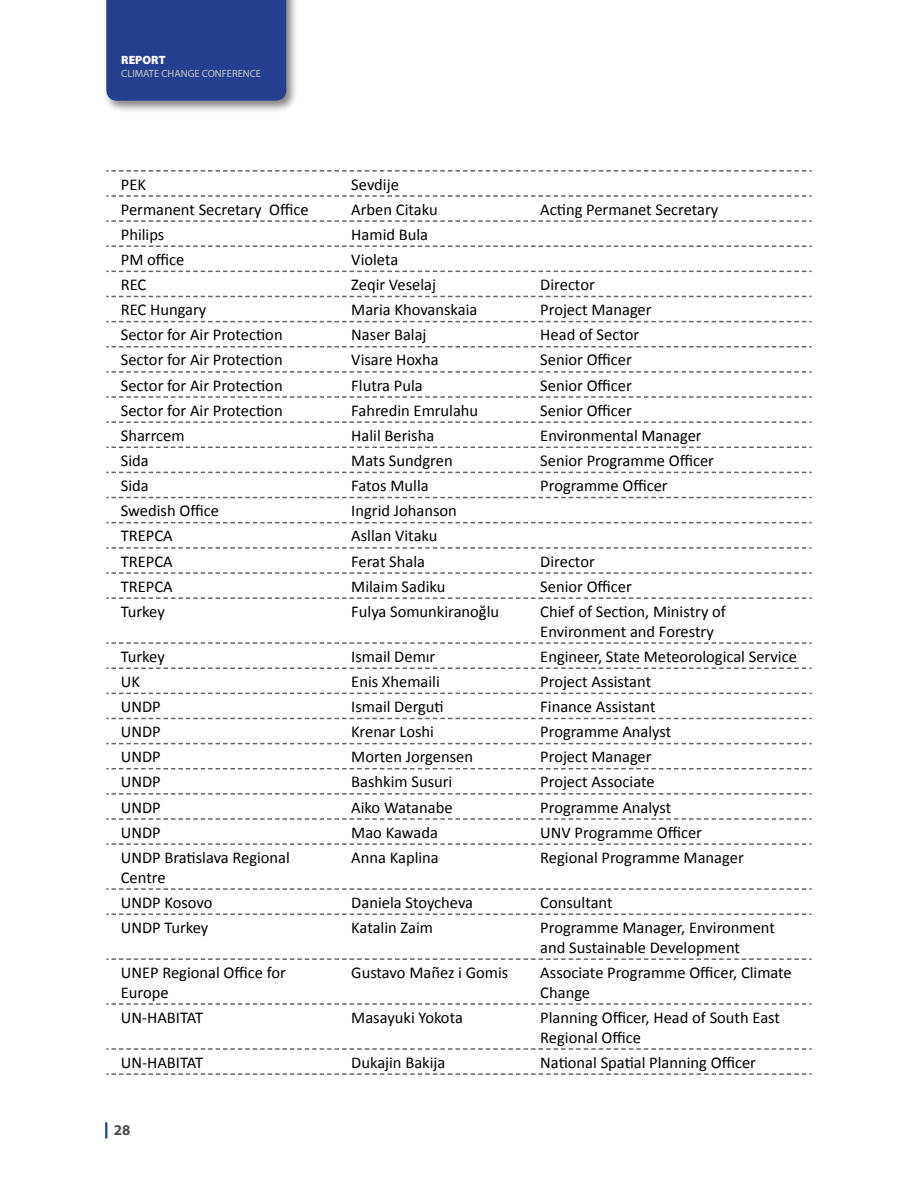
<style>
.page{position:relative;width:918px;height:1188px;background:#fff}
.page>*{position:absolute;margin:0;border:0;box-sizing:border-box;transform-origin:0 0}
.t1{font:16.5px/19.8px "Calibri";color:#000}
.t2{font:700 15px "Myriad Pro";color:#4d4d4f}
.t3{font:900 12px "Myriad Pro";color:#fff}
.t4{font:10.5px "Myriad Pro";color:#c6c8ca}
</style>
<div class="page">
<div style="left:103px;top:0;width:203px;height:120px;background:#000;opacity:.5"></div>
<div style="left:106px;top:0;width:180px;height:101px;background:#25408f"></div>
<svg style="left:105px;top:1122px;width:2px;height:17px"></svg>
<svg style="left:106px;top:170px;width:706px;height:2px"></svg>
<svg style="left:106px;top:195px;width:706px;height:2px"></svg>
<svg style="left:106px;top:220px;width:706px;height:2px"></svg>
<svg style="left:106px;top:245px;width:706px;height:2px"></svg>
<svg style="left:106px;top:271px;width:706px;height:1px"></svg>
<svg style="left:106px;top:296px;width:706px;height:1px"></svg>
<svg style="left:106px;top:321px;width:706px;height:1px"></svg>
<svg style="left:106px;top:346px;width:706px;height:1px"></svg>
<svg style="left:106px;top:371px;width:706px;height:2px"></svg>
<svg style="left:106px;top:396px;width:706px;height:2px"></svg>
<svg style="left:106px;top:421px;width:706px;height:2px"></svg>
<svg style="left:106px;top:447px;width:706px;height:1px"></svg>
<svg style="left:106px;top:472px;width:706px;height:1px"></svg>
<svg style="left:106px;top:497px;width:706px;height:1px"></svg>
<svg style="left:106px;top:522px;width:706px;height:1px"></svg>
<svg style="left:106px;top:547px;width:706px;height:2px"></svg>
<svg style="left:106px;top:572px;width:706px;height:2px"></svg>
<svg style="left:106px;top:597px;width:706px;height:2px"></svg>
<svg style="left:106px;top:642px;width:706px;height:2px"></svg>
<svg style="left:106px;top:667px;width:706px;height:2px"></svg>
<svg style="left:106px;top:693px;width:706px;height:1px"></svg>
<svg style="left:106px;top:718px;width:706px;height:1px"></svg>
<svg style="left:106px;top:743px;width:706px;height:1px"></svg>
<svg style="left:106px;top:768px;width:706px;height:1px"></svg>
<svg style="left:106px;top:793px;width:706px;height:2px"></svg>
<svg style="left:106px;top:818px;width:706px;height:2px"></svg>
<svg style="left:106px;top:843px;width:706px;height:2px"></svg>
<svg style="left:106px;top:888px;width:706px;height:2px"></svg>
<svg style="left:106px;top:913px;width:706px;height:2px"></svg>
<svg style="left:106px;top:958px;width:706px;height:2px"></svg>
<svg style="left:106px;top:1003px;width:706px;height:2px"></svg>
<svg style="left:106px;top:1048px;width:706px;height:2px"></svg>
<svg style="left:106px;top:1073px;width:706px;height:2px"></svg>
<p class="t3" style="left:121px;top:53px;width:46px">REPORT</p>
<p class="t4" style="left:121px;top:67px;width:141px">CLIMATE CHANGE CONFERENCE</p>
<p class="t1" style="left:121px;top:173px;width:27px">PEK</p>
<p class="t1" style="left:351px;top:173px;width:49px">Sevdije</p>
<p class="t1" style="left:121px;top:199px;width:189px">Permanent Secretary Office</p>
<p class="t1" style="left:351px;top:199px;width:88px">Arben Citaku</p>
<p class="t1" style="left:540px;top:199px;width:180px">Acting Permanet Secretary</p>
<p class="t1" style="left:121px;top:224px;width:45px">Philips</p>
<p class="t1" style="left:351px;top:224px;width:78px">Hamid Bula</p>
<p class="t1" style="left:121px;top:249px;width:65px">PM office</p>
<p class="t1" style="left:351px;top:249px;width:48px">Violeta</p>
<p class="t1" style="left:121px;top:274px;width:27px">REC</p>
<p class="t1" style="left:351px;top:274px;width:86px">Zeqir Veselaj</p>
<p class="t1" style="left:540px;top:274px;width:56px">Director</p>
<p class="t1" style="left:121px;top:299px;width:87px">REC Hungary</p>
<p class="t1" style="left:351px;top:299px;width:128px">Maria Khovanskaia</p>
<p class="t1" style="left:540px;top:299px;width:113px">Project Manager</p>
<p class="t1" style="left:121px;top:324px;width:163px">Sector for Air Protection</p>
<p class="t1" style="left:351px;top:324px;width:77px">Naser Balaj</p>
<p class="t1" style="left:540px;top:324px;width:100px">Head of Sector</p>
<p class="t1" style="left:121px;top:349px;width:163px">Sector for Air Protection</p>
<p class="t1" style="left:351px;top:349px;width:89px">Visare Hoxha</p>
<p class="t1" style="left:540px;top:349px;width:93px">Senior Officer</p>
<p class="t1" style="left:121px;top:374px;width:163px">Sector for Air Protection</p>
<p class="t1" style="left:351px;top:374px;width:73px">Flutra Pula</p>
<p class="t1" style="left:540px;top:374px;width:93px">Senior Officer</p>
<p class="t1" style="left:121px;top:400px;width:163px">Sector for Air Protection</p>
<p class="t1" style="left:351px;top:400px;width:128px">Fahredin Emrulahu</p>
<p class="t1" style="left:540px;top:400px;width:93px">Senior Officer</p>
<p class="t1" style="left:121px;top:425px;width:65px">Sharrcem</p>
<p class="t1" style="left:351px;top:425px;width:84px">Halil Berisha</p>
<p class="t1" style="left:540px;top:425px;width:163px">Environmental Manager</p>
<p class="t1" style="left:121px;top:450px;width:29px">Sida</p>
<p class="t1" style="left:351px;top:450px;width:103px">Mats Sundgren</p>
<p class="t1" style="left:540px;top:450px;width:175px">Senior Programme Officer</p>
<p class="t1" style="left:121px;top:475px;width:29px">Sida</p>
<p class="t1" style="left:351px;top:475px;width:79px">Fatos Mulla</p>
<p class="t1" style="left:540px;top:475px;width:129px">Programme Officer</p>
<p class="t1" style="left:121px;top:500px;width:100px">Swedish Office</p>
<p class="t1" style="left:351px;top:500px;width:107px">Ingrid Johanson</p>
<p class="t1" style="left:121px;top:525px;width:53px">TREPCA</p>
<p class="t1" style="left:351px;top:525px;width:88px">Asllan Vitaku</p>
<p class="t1" style="left:121px;top:550px;width:53px">TREPCA</p>
<p class="t1" style="left:351px;top:550px;width:75px">Ferat Shala</p>
<p class="t1" style="left:540px;top:550px;width:56px">Director</p>
<p class="t1" style="left:121px;top:576px;width:53px">TREPCA</p>
<p class="t1" style="left:351px;top:576px;width:96px">Milaim Sadiku</p>
<p class="t1" style="left:540px;top:576px;width:93px">Senior Officer</p>
<p class="t1" style="left:121px;top:601px;width:45px">Turkey</p>
<p class="t1" style="left:351px;top:601px;width:149px">Fulya Somunkiranoğlu</p>
<p class="t1" style="left:540px;top:601px;width:187px">Chief of Section, Ministry of<br>Environment and Forestry</p>
<p class="t1" style="left:121px;top:646px;width:45px">Turkey</p>
<p class="t1" style="left:351px;top:646px;width:86px">Ismail Demır</p>
<p class="t1" style="left:540px;top:646px;width:258px">Engineer, State Meteorological Service</p>
<p class="t1" style="left:121px;top:671px;width:21px">UK</p>
<p class="t1" style="left:351px;top:671px;width:90px">Enis Xhemaili</p>
<p class="t1" style="left:540px;top:671px;width:112px">Project Assistant</p>
<p class="t1" style="left:121px;top:696px;width:41px">UNDP</p>
<p class="t1" style="left:351px;top:696px;width:94px">Ismail Derguti</p>
<p class="t1" style="left:540px;top:696px;width:117px">Finance Assistant</p>
<p class="t1" style="left:121px;top:721px;width:41px">UNDP</p>
<p class="t1" style="left:351px;top:721px;width:84px">Krenar Loshi</p>
<p class="t1" style="left:540px;top:721px;width:133px">Programme Analyst</p>
<p class="t1" style="left:121px;top:746px;width:41px">UNDP</p>
<p class="t1" style="left:351px;top:746px;width:123px">Morten Jorgensen</p>
<p class="t1" style="left:540px;top:746px;width:113px">Project Manager</p>
<p class="t1" style="left:121px;top:771px;width:41px">UNDP</p>
<p class="t1" style="left:351px;top:771px;width:103px">Bashkim Susuri</p>
<p class="t1" style="left:540px;top:771px;width:116px">Project Associate</p>
<p class="t1" style="left:121px;top:796px;width:41px">UNDP</p>
<p class="t1" style="left:351px;top:796px;width:103px">Aiko Watanabe</p>
<p class="t1" style="left:540px;top:796px;width:133px">Programme Analyst</p>
<p class="t1" style="left:121px;top:822px;width:41px">UNDP</p>
<p class="t1" style="left:351px;top:822px;width:88px">Mao Kawada</p>
<p class="t1" style="left:540px;top:822px;width:163px">UNV Programme Officer</p>
<p class="t1" style="left:121px;top:847px;width:171px">UNDP Bratislava Regional<br>Centre</p>
<p class="t1" style="left:351px;top:847px;width:89px">Anna Kaplina</p>
<p class="t1" style="left:540px;top:847px;width:205px">Regional Programme Manager</p>
<p class="t1" style="left:121px;top:892px;width:93px">UNDP Kosovo</p>
<p class="t1" style="left:351px;top:892px;width:123px">Daniela Stoycheva</p>
<p class="t1" style="left:540px;top:892px;width:74px">Consultant</p>
<p class="t1" style="left:121px;top:917px;width:89px">UNDP Turkey</p>
<p class="t1" style="left:351px;top:917px;width:83px">Katalin Zaim</p>
<p class="t1" style="left:540px;top:917px;width:236px">Programme Manager, Environment and Sustainable Development</p>
<p class="t1" style="left:121px;top:962px;width:167px">UNEP Regional Office for<br>Europe</p>
<p class="t1" style="left:351px;top:962px;width:159px">Gustavo Mañez i Gomis</p>
<p class="t1" style="left:540px;top:962px;width:253px">Associate Programme Officer, Climate<br>Change</p>
<p class="t1" style="left:121px;top:1007px;width:84px">UN-HABITAT</p>
<p class="t1" style="left:351px;top:1007px;width:113px">Masayuki Yokota</p>
<p class="t1" style="left:540px;top:1007px;width:241px">Planning Officer, Head of South East<br>Regional Office</p>
<p class="t1" style="left:121px;top:1052px;width:84px">UN-HABITAT</p>
<p class="t1" style="left:351px;top:1052px;width:96px">Dukajin Bakija</p>
<p class="t1" style="left:540px;top:1052px;width:217px">National Spatial Planning Officer</p>
<p class="t2" style="left:114px;top:1121px;width:18px">28</p>
</div>
